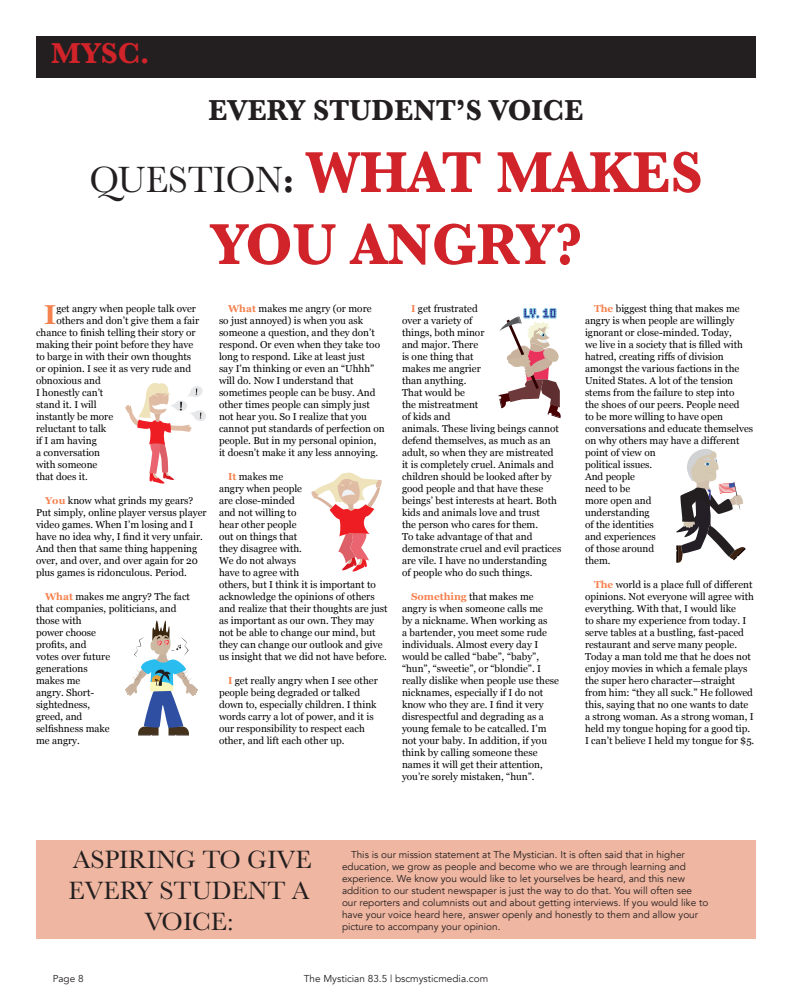
<style>
.page{position:relative;width:792px;height:1008px;background:#fff}
.page>*{position:absolute;margin:0;border:0;box-sizing:border-box;transform-origin:0 0}
.t1{font:700 60px/72px "Baskerville";color:#d1232a;text-align:center;scale:.95 1}
.t2{font:700 30px "Baskerville";color:#231f20;scale:.95 1}
.t3{font:700 30px "Baskerville";color:#d1232a}
.t4{font:700 27.3px "Georgia";color:#f5814e}
.t5{font:26px/31.2px "Baskerville";color:#231f20;text-align:center}
.t6{font:10px/12px "Georgia";color:#040503}
.t7{font:10px/12px "Avenir";color:#231f20}
.s1{font-weight:400;font-size:38px;color:#231f20}
.s2{font-size:38px;color:#231f20}
.s3{font-weight:700;color:#f5814e}
</style>
<div class="page">
<div style="left:36px;top:36px;width:720px;height:42px;background:#231f20"></div>
<div style="left:36px;top:840px;width:720px;height:99px;background:#efb6a1"></div>
<svg style="left:676px;top:449px;width:70px;height:114px"></svg>
<svg style="left:499px;top:308px;width:62px;height:110px"></svg>
<svg style="left:311px;top:472px;width:71px;height:100px"></svg>
<svg style="left:125px;top:383px;width:81px;height:101px"></svg>
<svg style="left:125px;top:621px;width:73px;height:114px"></svg>
<p class="t3" style="left:51px;top:32px;width:100px">MYSC.</p>
<p class="t2" style="left:209px;top:89px;width:396px">EVERY STUDENT’S VOICE</p>
<p class="t1" style="left:90px;top:137px;width:647px"><span class="s1">QUESTION</span><span class="s2">:</span> WHAT MAKES<br>YOU ANGRY?</p>
<p class="t4" style="left:44px;top:294px;width:14px">I</p>
<p class="t6" style="left:56px;top:302px;width:141px">get angry when people talk over</p>
<p class="t6" style="left:56px;top:314px;width:144px">others and don’t give them a fair</p>
<p class="t6" style="left:36px;top:326px;width:161px">chance to finish telling their story or</p>
<p class="t6" style="left:36px;top:338px;width:159px">making their point before they have</p>
<p class="t6" style="left:36px;top:350px;width:157px">to barge in with their own thoughts</p>
<p class="t6" style="left:36px;top:362px;width:157px">or opinion. I see it as very rude and</p>
<p class="t6" style="left:36px;top:374px;width:66px">obnoxious and</p>
<p class="t6" style="left:36px;top:386px;width:69px">I honestly can’t</p>
<p class="t6" style="left:36px;top:398px;width:62px">stand it. I will</p>
<p class="t6" style="left:36px;top:410px;width:79px">instantly be more</p>
<p class="t6" style="left:36px;top:422px;width:72px">reluctant to talk</p>
<p class="t6" style="left:36px;top:434px;width:62px">if I am having</p>
<p class="t6" style="left:36px;top:446px;width:66px">a conversation</p>
<p class="t6" style="left:36px;top:458px;width:63px">with someone</p>
<p class="t6" style="left:36px;top:470px;width:53px">that does it.</p>
<p class="t6" style="left:36px;top:494px;width:172px;text-indent:9px"><span class="s3">You</span> know what grinds my gears?<br>Put simply, online player versus player video games. When I’m losing and I have no idea why, I find it very unfair.<br>And then that same thing happening over, and over, and over again for 20 plus games is ridonculous. Period.</p>
<p class="t6" style="left:36px;top:590px;width:156px;text-indent:9px"><span class="s3">What</span> makes me angry? The fact that companies, politicians, and those with<br>power choose<br>profits, and<br>votes over future<br>generations<br>makes me<br>angry. Short-<br>sightedness,<br>greed, and<br>selfishness make<br>me angry.</p>
<p class="t6" style="left:219px;top:302px;width:167px;text-indent:9px"><span class="s3">What</span> makes me angry (or more<br>so just annoyed) is when you ask someone a question, and they don’t respond. Or even when they take too long to respond. Like at least just<br>say I’m thinking or even an “Uhhh” will do. Now I understand that sometimes people can be busy. And other times people can simply just not hear you. So I realize that you cannot put standards of perfection on people. But in my personal opinion, it doesn’t make it any less annoying.</p>
<p class="t6" style="left:219px;top:470px;width:170px;text-indent:9px"><span class="s3">It</span> makes me<br>angry when people<br>are close-minded<br>and not willing to<br>hear other people<br>out on things that<br>they disagree with.<br>We do not always<br>have to agree with<br>others, but I think it is important to acknowledge the opinions of others and realize that their thoughts are just as important as our own. They may not be able to change our mind, but they can change our outlook and give us insight that we did not have before.</p>
<p class="t6" style="left:219px;top:674px;width:160px;text-indent:9px"><span class="s3">I</span> get really angry when I see other people being degraded or talked down to, especially children. I think words carry a lot of power, and it is our responsibility to respect each other, and lift each other up.</p>
<p class="t6" style="left:402px;top:302px;width:161px;text-indent:9px"><span class="s3">I</span> get frustrated<br>over a variety of<br>things, both minor<br>and major. There<br>is one thing that<br>makes me angrier<br>than anything.<br>That would be<br>the mistreatment<br>of kids and<br>animals. These living beings cannot defend themselves, as much as an adult, so when they are mistreated it is completely cruel. Animals and children should be looked after by good people and that have these beings’ best interests at heart. Both kids and animals love and trust<br>the person who cares for them.<br>To take advantage of that and demonstrate cruel and evil practices are vile. I have no understanding<br>of people who do such things.</p>
<p class="t6" style="left:402px;top:590px;width:159px;text-indent:9px"><span class="s3">Something</span> that makes me angry is when someone calls me<br>by a nickname. When working as<br>a bartender, you meet some rude individuals. Almost every day I would be called “babe”, “baby”, “hun”, “sweetie”, or “blondie”. I really dislike when people use these nicknames, especially if I do not know who they are. I find it very disrespectful and degrading as a young female to be catcalled. I’m not your baby. In addition, if you think by calling someone these names it will get their attention, you’re sorely mistaken, “hun”.</p>
<p class="t6" style="left:585px;top:302px;width:170px;text-indent:9px"><span class="s3">The</span> biggest thing that makes me angry is when people are willingly ignorant or close-minded. Today,<br>we live in a society that is filled with hatred, creating riffs of division amongst the various factions in the<br>United States. A lot of the tension stems from the failure to step into<br>the shoes of our peers. People need<br>to be more willing to have open conversations and educate themselves on why others may have a different point of view on<br>political issues.<br>And people<br>need to be<br>more open and<br>understanding<br>of the identities<br>and experiences<br>of those around<br>them.</p>
<p class="t6" style="left:585px;top:578px;width:171px;text-indent:9px"><span class="s3">The</span> world is a place full of different opinions. Not everyone will agree with everything. With that, I would like<br>to share my experience from today. I serve tables at a bustling, fast-paced restaurant and serve many people.<br>Today a man told me that he does not enjoy movies in which a female plays the super hero character—straight from him: “they all suck.” He followed this, saying that no one wants to date a strong woman. As a strong woman, I held my tongue hoping for a good tip.<br>I can’t believe I held my tongue for $5.</p>
<p class="t5" style="left:73px;top:844px;width:241px">ASPIRING TO GIVE</p>
<p class="t5" style="left:68px;top:875px;width:243px">EVERY STUDENT A<br>VOICE:</p>
<p class="t7" style="left:342px;top:849px;width:368px;text-indent:9px">This is our mission statement at The Mystician. It is often said that in higher education, we grow as people and become who we are through learning and experience. We know you would like to let yourselves be heard, and this new addition to our student newspaper is just the way to do that. You will often see our reporters and columnists out and about getting interviews. If you would like to have your voice heard here, answer openly and honestly to them and allow your picture to accompany your opinion.</p>
<p class="t7" style="left:53px;top:973px;width:32px">Page 8</p>
<p class="t7" style="left:304px;top:973px;width:186px">The Mystician 83.5 | bscmysticmedia.com</p>
</div>
